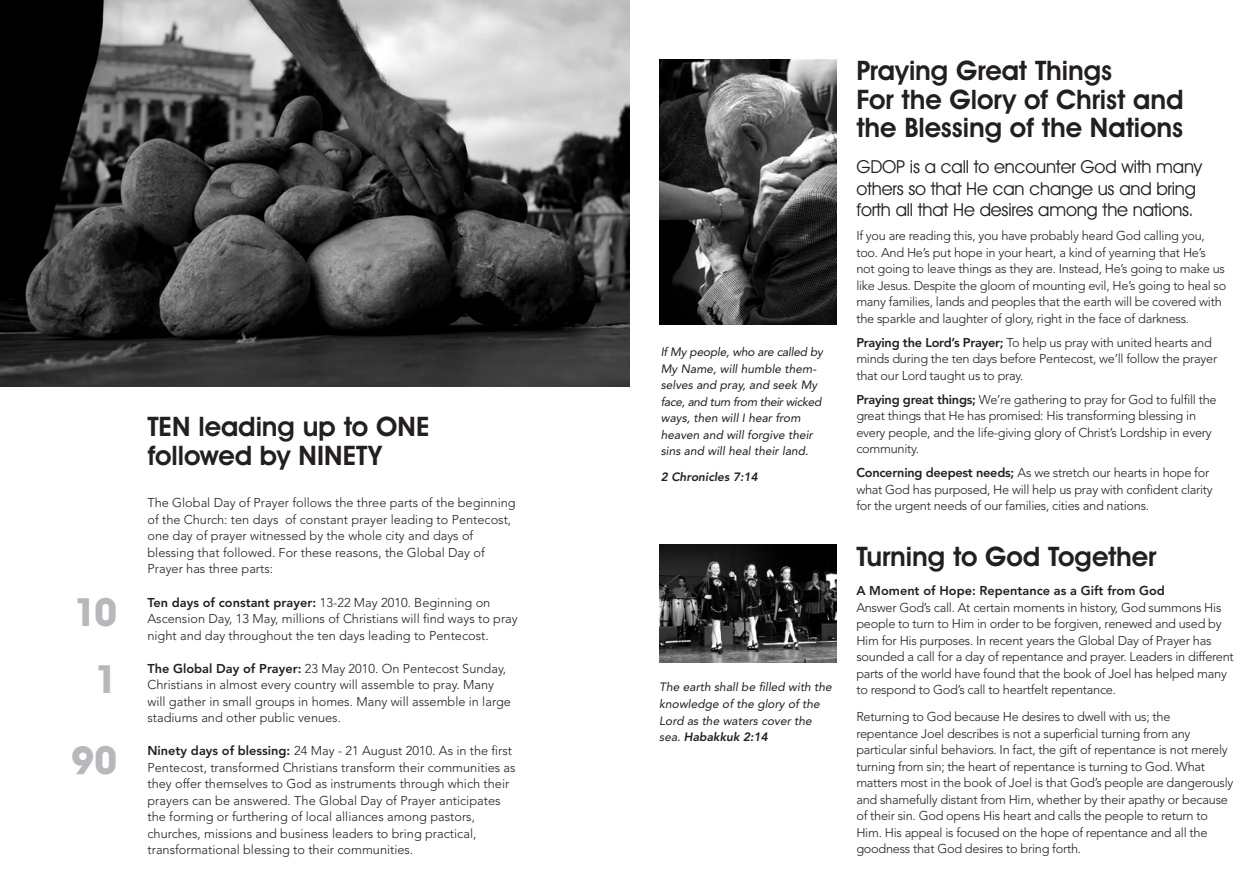
<style>
.page{position:relative;width:1259px;height:893px;background:#fff}
.page>*{position:absolute;margin:0;border:0;box-sizing:border-box;transform-origin:0 0}
.t1{font:700 39px "Avant Garde IT Cby BT";color:#b7b8bb}
.t2{font:600 27px/28.5px "Avant Garde IT Cby BT";letter-spacing:-.005em;color:#231f20}
.t3{font:18px/21.6px "Avant Garde IT Cby BT";letter-spacing:-.01em;color:#231f20}
.t4{font:300 12.75px/16.5px "Avenir";letter-spacing:-.02em;color:#231f20}
.t5{font:300 12.75px/16.5px "Avenir";color:#231f20}
.t6{font:800 12.75px "Avenir";color:#231f20}
.t7{font:italic 12px/16.5px "Avenir";color:#231f20}
.t8{font:italic 800 12px "Avenir";color:#231f20}
.s1{font-weight:800}
</style>
<div class="page">
<img style="left:659px;top:60px;width:177px;height:265px">
<img style="left:659px;top:545px;width:177px;height:118px">
<img style="left:0;top:0;width:629px;height:387px">
<p class="t1" style="left:73px;top:588px;width:46px">10</p>
<p class="t1" style="left:94px;top:655px;width:25px">1</p>
<p class="t1" style="left:71px;top:737px;width:48px">90</p>
<p class="t2" style="left:147px;top:412px;width:284px">TEN leading up to ONE followed by NINETY</p>
<p class="t5" style="left:147px;top:495px;width:370px">The Global Day of Prayer follows the three parts of the beginning of the Church: ten days of constant prayer leading to Pentecost, one day of prayer witnessed by the whole city and days of blessing that followed. For these reasons, the Global Day of Prayer has three parts:</p>
<p class="t5" style="left:147px;top:594px;width:372px"><span class="s1">Ten days of constant prayer:</span> 13-22 May 2010. Beginning on<br>Ascension Day, 13 May, millions of Christians will find ways to pray night and day throughout the ten days leading to Pentecost.</p>
<p class="t5" style="left:147px;top:660px;width:365px"><span class="s1">The Global Day of Prayer:</span> 23 May 2010. On Pentecost Sunday, Christians in almost every country will assemble to pray. Many will gather in small groups in homes. Many will assemble in large stadiums and other public venues.</p>
<p class="t5" style="left:147px;top:742px;width:369px"><span class="s1">Ninety days of blessing:</span> 24 May - 21 August 2010. As in the first Pentecost, transformed Christians transform their communities as they offer themselves to God as instruments through which their prayers can be answered. The Global Day of Prayer anticipates the forming or furthering of local alliances among pastors, churches, missions and business leaders to bring practical, transformational blessing to their communities.</p>
<p class="t7" style="left:661px;top:344px;width:164px">If My people, who are called by<br>My Name, will humble them&shy;selves and pray, and seek My face, and turn from their wicked ways, then will I hear from heaven and will forgive their sins and will heal their land.</p>
<p class="t8" style="left:661px;top:469px;width:99px">2 Chronicles 7:14</p>
<p class="t7" style="left:659px;top:679px;width:174px">The earth shall be filled with the knowledge of the glory of the<br>Lord as the waters cover the sea. <span class="s1">Habakkuk 2:14</span></p>
<p class="t2" style="left:856px;top:56px;width:257px">Praying Great Things</p>
<p class="t2" style="left:856px;top:85px;width:328px">For the Glory of Christ and the Blessing of the Nations</p>
<p class="t3" style="left:856px;top:156px;width:347px">GDOP is a call to encounter God with many others so that He can change us and bring</p>
<p class="t3" style="left:856px;top:199px;width:339px">forth all that He desires among the nations.</p>
<p class="t4" style="left:856px;top:228px;width:371px">If you are reading this, you have probably heard God calling you, too. And He’s put hope in your heart, a kind of yearning that He’s not going to leave things as they are. Instead, He’s going to make us like Jesus. Despite the gloom of mounting evil, He’s going to heal so many families, lands and peoples that the earth will be covered with the sparkle and laughter of glory, right in the face of darkness.</p>
<p class="t4" style="left:856px;top:334px;width:362px"><span class="s1">Praying the Lord’s Prayer;</span> To help us pray with united hearts and minds during the ten days before Pentecost, we’ll follow the prayer that our Lord taught us to pray.</p>
<p class="t4" style="left:856px;top:391px;width:362px"><span class="s1">Praying great things;</span> We’re gathering to pray for God to fulfill the great things that He has promised: His transforming blessing in every people, and the life-giving glory of Christ’s Lordship in every community.</p>
<p class="t4" style="left:856px;top:465px;width:358px"><span class="s1">Concerning deepest needs;</span> As we stretch our hearts in hope for what God has purposed, He will help us pray with confident clarity</p>
<p class="t4" style="left:856px;top:498px;width:294px">for the urgent needs of our families, cities and nations.</p>
<p class="t2" style="left:856px;top:542px;width:301px">Turning to God Together</p>
<p class="t6" style="left:856px;top:583px;width:310px">A Moment of Hope: Repentance as a Gift from God</p>
<p class="t4" style="left:856px;top:599px;width:379px">Answer God’s call. At certain moments in history, God summons His people to turn to Him in order to be forgiven, renewed and used by Him for His purposes. In recent years the Global Day of Prayer has sounded a call for a day of repentance and prayer. Leaders in different parts of the world have found that the book of Joel has helped many to respond to God’s call to heartfelt repentance.</p>
<p class="t4" style="left:856px;top:709px;width:379px">Returning to God because He desires to dwell with us; the repentance Joel describes is not a superficial turning from any particular sinful behaviors. In fact, the gift of repentance is not merely turning from sin; the heart of repentance is turning to God. What matters most in the book of Joel is that God’s people are dangerously and shamefully distant from Him, whether by their apathy or because of their sin. God opens His heart and calls the people to return to Him. His appeal is focused on the hope of repentance and all the goodness that God desires to bring forth.</p>
</div>
